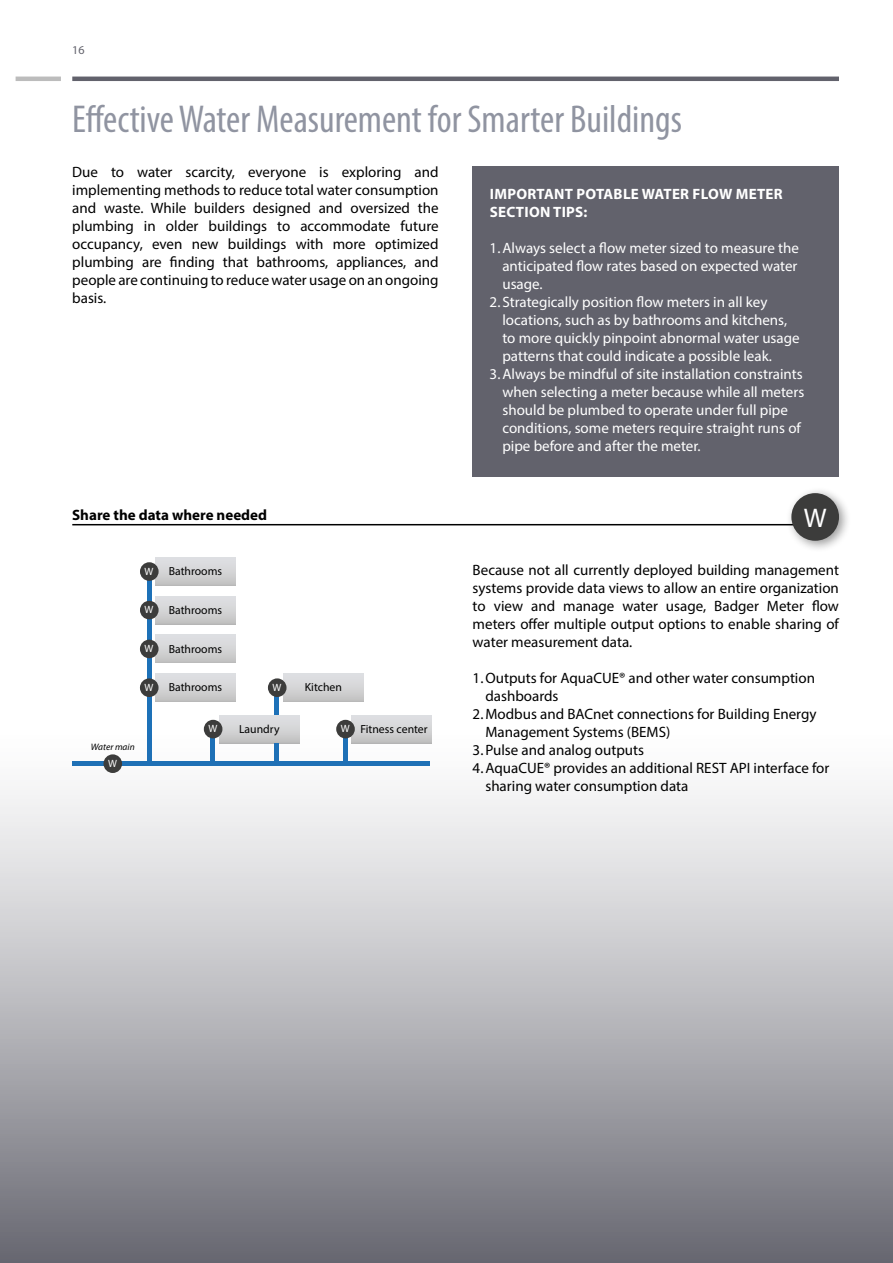
<style>
.page{position:relative;width:893px;height:1263px;background:#fff}
.page>*{position:absolute;margin:0;border:0;box-sizing:border-box;transform-origin:0 0}
.t1{font:condensed 39px "Myriad Pro";color:#9094a1}
.t2{font:27px "Myriad Pro";color:#fff}
.t3{font:15px/18px "Myriad Pro";color:#000;text-align:justify}
.t4{font:15px/18px "Myriad Pro";color:#fff;text-align:justify}
.t5{font:700 15px/18px "Myriad Pro";letter-spacing:.02em;color:#fff}
.t6{font:700 15px "Myriad Pro";color:#000}
.t7{font:12px "Myriad Pro";color:#62626c}
.t8{font:11.7px "Myriad Pro";color:#000}
.t9{font:10.5px "Myriad Pro";color:#fff}
.t10{font:italic 9.45px "Myriad Pro";color:#000}
.s1{font-size:10.5px;color:#fff}
</style>
<div class="page">
<hr style="left:72px;top:77px;width:767px;height:4px;background:#62626c">
<hr style="left:16px;top:77px;width:45px;height:4px;background:#bcbcbc">
<div style="left:274px;top:685px;width:5px;height:30px;background:#1d71b8"></div>
<svg style="left:156px;top:557px;width:79px;height:29px;background:#d1d2d3"></svg>
<div style="left:147px;top:578px;width:5px;height:186px;background:#1d71b8"></div>
<div style="left:156px;top:596px;width:79px;height:28px;background:linear-gradient(to bottom,#e2e3e7,#c4c4c4)"></div>
<div style="left:140px;top:601px;width:19px;height:18px;background:#3c3c3b;border-radius:50%"></div>
<div style="left:156px;top:635px;width:79px;height:28px;background:linear-gradient(to bottom,#e2e3e7,#c4c4c4)"></div>
<div style="left:140px;top:640px;width:19px;height:18px;background:#3c3c3b;border-radius:50%"></div>
<div style="left:156px;top:674px;width:79px;height:28px;background:linear-gradient(to bottom,#e3e3e7,#c4c3c3)"></div>
<div style="left:140px;top:678px;width:19px;height:19px;background:#3c3c3b;border-radius:50%"></div>
<div style="left:220px;top:715px;width:79px;height:28px;background:#d8d9da"></div>
<div style="left:204px;top:720px;width:18px;height:18px;background:#3c3c3b;border-radius:50%"></div>
<div style="left:284px;top:674px;width:79px;height:28px;background:linear-gradient(to bottom,#e3e3e7,#c4c3c3)"></div>
<div style="left:268px;top:678px;width:19px;height:19px;background:#3c3c3b;border-radius:50%"></div>
<div style="left:352px;top:715px;width:80px;height:28px;background:#d8d9da"></div>
<div style="left:336px;top:720px;width:19px;height:18px;background:#3c3c3b;border-radius:50%"></div>
<div style="left:140px;top:562px;width:19px;height:19px;background:#3c3c3b;border-radius:50%"></div>
<div style="left:0;top:735px;width:893px;height:528px;background:linear-gradient(to bottom,#fff,#6f6e77)"></div>
<hr style="left:72px;top:524px;width:763px;height:1px;background:#000">
<div style="left:785px;top:487px;width:66px;height:66px;background:#000;opacity:.4"></div>
<div style="left:791px;top:493px;width:48px;height:48px;background:#3c3c3b;border-radius:50%"></div>
<div style="left:473px;top:166px;width:366px;height:310px;background:#62626c"></div>
<p class="t7" style="left:72px;top:43px;width:14px">16</p>
<h1 class="t1" style="left:72px;top:96px;width:611px">Effective Water Measurement for Smarter Buildings</h1>
<p class="t3" style="left:72px;top:163px;width:368px">Due to water scarcity, everyone is exploring and implementing methods to reduce total water consumption and waste. While builders designed and oversized the plumbing in older buildings to accommodate future occupancy, even new buildings with more optimized plumbing are finding that bathrooms, appliances, and people are continuing to reduce water usage on an ongoing basis.</p>
<p class="t5" style="left:490px;top:184px;width:295px">IMPORTANT POTABLE WATER FLOW METER<br>SECTION TIPS:</p>
<p class="t4" style="left:502px;top:238px;width:298px;text-indent:-13px">1.Always select a flow meter sized to measure the anticipated flow rates based on expected water usage.</p>
<p class="t4" style="left:490px;top:292px;width:279px">2. Strategically position flow meters in all key</p>
<p class="t4" style="left:502px;top:310px;width:286px">locations, such as by bathrooms and kitchens,</p>
<p class="t4" style="left:502px;top:328px;width:299px">to more quickly pinpoint abnormal water usage</p>
<p class="t4" style="left:502px;top:346px;width:271px">patterns that could indicate a possible leak.</p>
<p class="t4" style="left:490px;top:364px;width:315px">3.Always be mindful of site installation constraints</p>
<p class="t4" style="left:502px;top:382px;width:303px">when selecting a meter because while all meters</p>
<p class="t4" style="left:502px;top:400px;width:287px">should be plumbed to operate under full pipe</p>
<p class="t4" style="left:502px;top:418px;width:300px">conditions, some meters require straight runs of</p>
<p class="t4" style="left:502px;top:436px;width:200px">pipe before and after the meter.</p>
<p class="t6" style="left:72px;top:505px;width:196px">Share the data where needed</p>
<p class="t9" style="left:145px;top:565px;width:10px">W</p>
<p class="t8" style="left:169px;top:564px;width:55px">Bathrooms</p>
<p class="t10" style="left:91px;top:741px;width:45px">Water main</p>
<p class="t9" style="left:108px;top:757px;width:10px">W</p>
<p class="t9" style="left:145px;top:603px;width:10px">W</p>
<p class="t8" style="left:169px;top:603px;width:55px">Bathrooms</p>
<p class="t9" style="left:145px;top:642px;width:10px">W</p>
<p class="t8" style="left:169px;top:641px;width:55px">Bathrooms</p>
<p class="t9" style="left:145px;top:681px;width:10px">W</p>
<p class="t8" style="left:169px;top:680px;width:55px">Bathrooms</p>
<p class="t9" style="left:208px;top:722px;width:10px">W</p>
<p class="t8" style="left:239px;top:722px;width:42px">Laundry</p>
<p class="t9" style="left:273px;top:681px;width:10px">W</p>
<p class="t8" style="left:305px;top:680px;width:39px">Kitchen</p>
<p class="t8" style="left:341px;top:722px;width:88px"><span class="s1">W</span> Fitness center</p>
<h2 class="t2" style="left:804px;top:501px;width:24px">W</h2>
<p class="t3" style="left:473px;top:561px;width:368px">Because not all currently deployed building management systems provide data views to allow an entire organization to view and manage water usage, Badger Meter flow meters offer multiple output options to enable sharing of water measurement data.</p>
<p class="t3" style="left:473px;top:669px;width:344px">1.Outputs for AquaCUE® and other water consumption</p>
<p class="t3" style="left:485px;top:687px;width:75px">dashboards</p>
<p class="t3" style="left:473px;top:705px;width:345px">2.Modbus and BACnet connections for Building Energy</p>
<p class="t3" style="left:485px;top:723px;width:186px">Management Systems (BEMS)</p>
<p class="t3" style="left:473px;top:741px;width:173px">3.Pulse and analog outputs</p>
<p class="t3" style="left:473px;top:759px;width:358px">4.AquaCUE® provides an additional REST API interface for</p>
<p class="t3" style="left:485px;top:777px;width:204px">sharing water consumption data</p>
</div>
